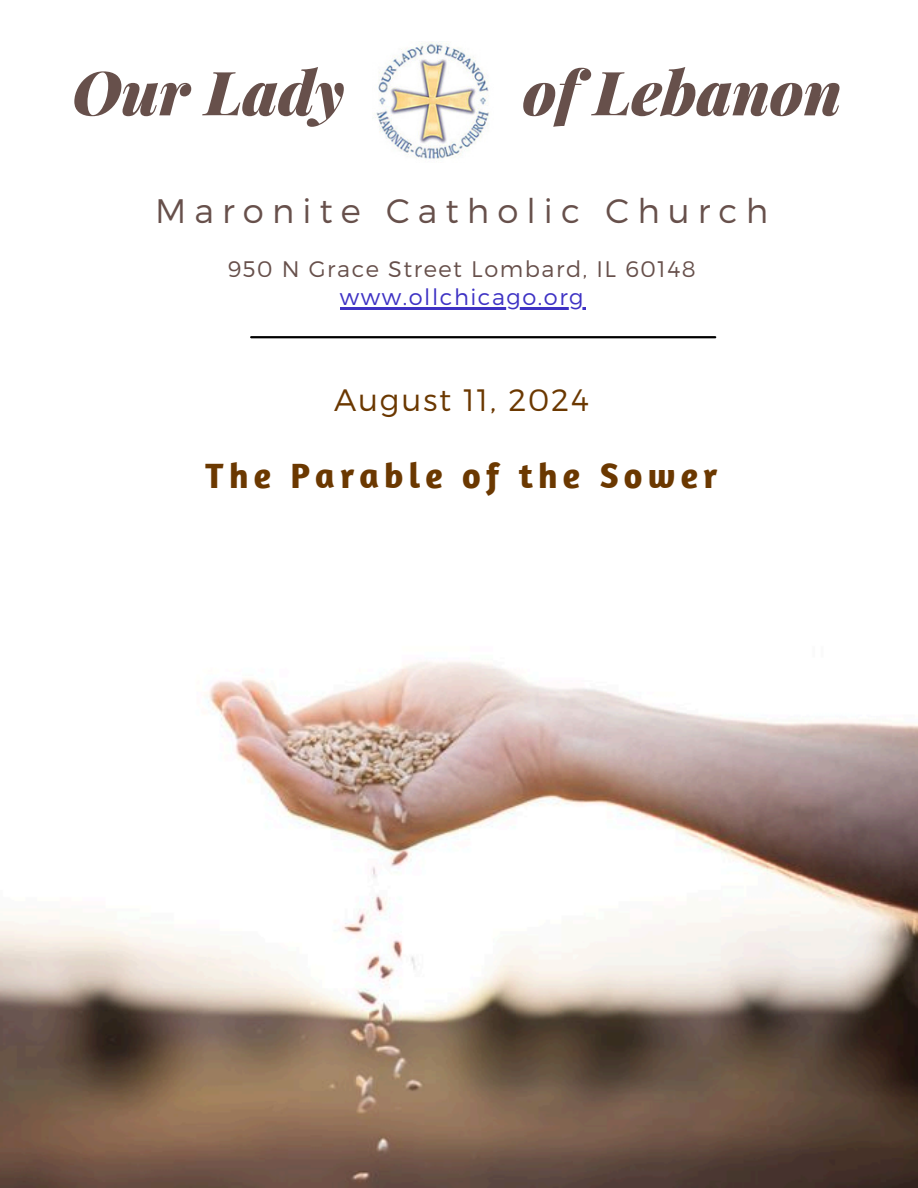
<style>
.page{position:relative;width:918px;height:1188px;background:#fff}
.page>*{position:absolute;margin:0;border:0;box-sizing:border-box;transform-origin:0 0}
.t1{font:italic 900 60.9px "Playfair Display";color:#67504b}
.t2{font:700 36px "Amaranth";letter-spacing:.145em;color:#6b3800}
.t3{font:300 33.9px "Montserrat";letter-spacing:.235em;color:#67504b}
.t4{font:300 30.9px "Montserrat";letter-spacing:.06em;color:#6b3800}
.t5{font:300 22.5px "Montserrat";letter-spacing:.07em;color:#67504b}
.t6{font:300 22.5px "Montserrat";letter-spacing:.07em;color:#3e32c4}
</style>
<div class="page">
<img style="left:374px;top:42px;width:115px;height:117px">
<hr style="left:251px;top:336px;width:464px;height:2px;background:#000">
<img style="left:0;top:661px;width:918px;height:526px">
<hr style="left:340px;top:308px;width:245px;height:2px;background:#3e32c4">
<h1 class="t1" style="left:72px;top:49px;width:274px">Our Lady</h1>
<p class="t1" style="left:523px;top:49px;width:320px">of Lebanon</p>
<h2 class="t3" style="left:155px;top:188px;width:614px">Maronite Catholic Church</h2>
<p class="t5" style="left:228px;top:255px;width:470px">950 N Grace Street Lombard, IL 60148</p>
<h4 class="t6" style="left:340px;top:283px;width:245px">www.ollchicago.org</h4>
<p class="t4" style="left:334px;top:380px;width:256px">August 11, 2024</p>
<p class="t2" style="left:206px;top:453px;width:513px">The Parable of the Sower</p>
</div>
